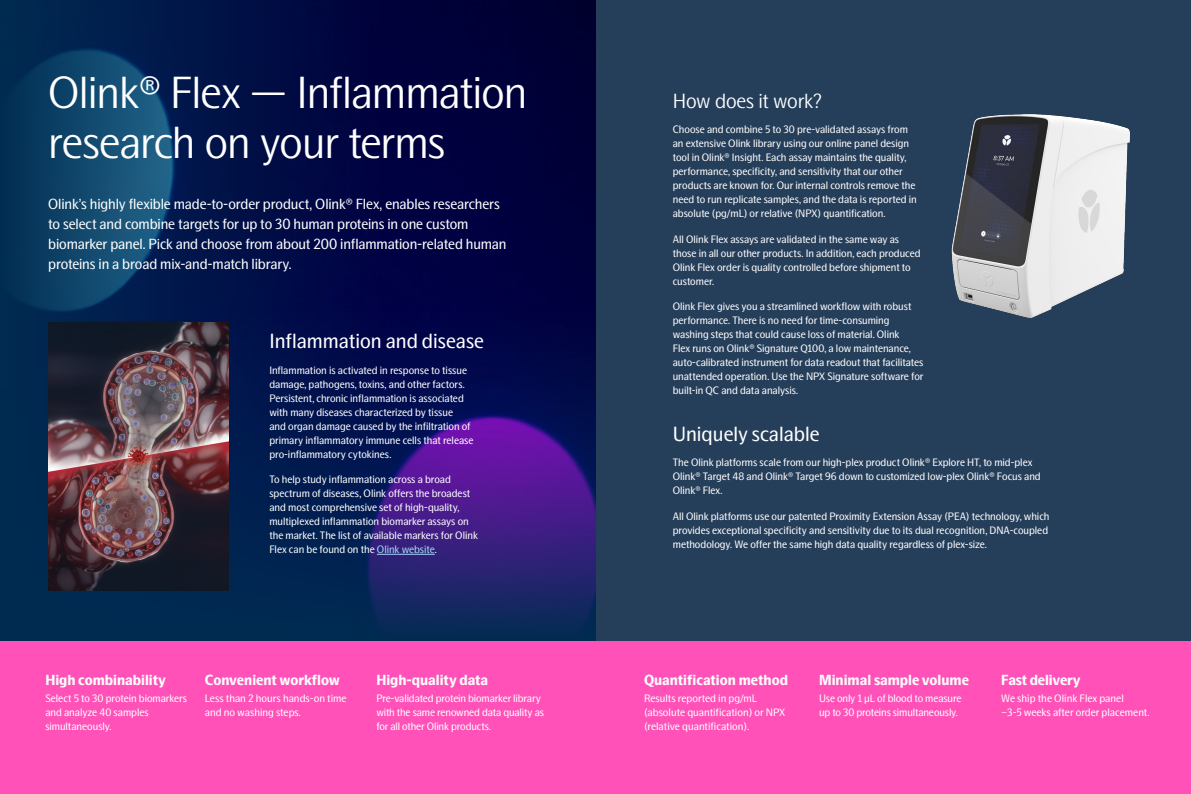
<style>
.page{position:relative;width:1191px;height:794px;background:#fff}
.page>*{position:absolute;margin:0;border:0;box-sizing:border-box;transform-origin:0 0}
.Headline_1{font:300 46px/50px "Swedish Gothic";letter-spacing:-.02em;color:#fff}
.Bodycopy{font:21px "Swedish Gothic";color:#fff}
.Headline_1-2{font:300 21px "Swedish Gothic";letter-spacing:-.01em;color:#fff}
.Bodycopy-2{font:15px/20px "Swedish Gothic";letter-spacing:-.01em;color:#fefefe}
.Ingress_1{font:700 15px "Swedish Gothic";color:#fefefe}
.Bodycopy-3{font:11px/14px "Swedish Gothic";letter-spacing:-.005em;color:#fefefe}
.Ingress_1-2{font:11px/14px "Swedish Gothic";letter-spacing:-.005em;color:#fefefe}
.s1{color:#a2d9f5}
</style>
<div class="page">
<div style="left:595px;top:0;width:596px;height:644px;background:#253e5a"></div>
<img style="left:383px;top:0;width:212px;height:306px">
<svg style="left:0;top:0;width:383px;height:306px;background:#052152"></svg>
<div style="left:0;top:641px;width:1191px;height:153px;background:#ff51b8"></div>
<img style="left:951px;top:114px;width:179px;height:204px">
<svg style="left:0;top:306px;width:595px;height:335px;background:#101a5c"></svg>
<img style="left:48px;top:322px;width:180px;height:268px">
<hr style="left:377px;top:554px;width:58px;height:1px;background:#a2d9f5">
<p class="Headline_1" style="left:48px;top:67px;width:480px">Olink® Flex — Inflammation research on your terms</p>
<p class="Bodycopy-2" style="left:48px;top:194px;width:460px">Olink’s highly flexible made-to-order product, Olink® Flex, enables researchers to select and combine targets for up to 30 human proteins in one custom biomarker panel. Pick and choose from about 200 inflammation-related human proteins in a broad mix-and-match library.</p>
<p class="Bodycopy" style="left:269px;top:329px;width:216px">Inflammation and disease</p>
<p class="Bodycopy-3" style="left:269px;top:363px;width:206px">Inflammation is activated in response to tissue damage, pathogens, toxins, and other factors.<br>Persistent, chronic inflammation is associated with many diseases characterized by tissue<br>and organ damage caused by the infiltration of primary inflammatory immune cells that release pro-inflammatory cytokines.</p>
<p class="Bodycopy-3" style="left:269px;top:472px;width:210px">To help study inflammation across a broad spectrum of diseases, Olink offers the broadest and most comprehensive set of high-quality, multiplexed inflammation biomarker assays on the market. The list of available markers for Olink Flex can be found on the <span class="s1">Olink website</span>.</p>
<p class="Ingress_1" style="left:45px;top:670px;width:122px">High combinability</p>
<p class="Ingress_1-2" style="left:45px;top:690px;width:143px">Select 5 to 30 protein biomarkers and analyze 40 samples simultaneously.</p>
<p class="Ingress_1" style="left:205px;top:670px;width:137px">Convenient workflow</p>
<p class="Ingress_1-2" style="left:205px;top:690px;width:143px">Less than 2 hours hands-on time and no washing steps.</p>
<p class="Ingress_1" style="left:376px;top:670px;width:113px">High-quality data</p>
<p class="Ingress_1-2" style="left:376px;top:690px;width:169px">Pre-validated protein biomarker library with the same renowned data quality as for all other Olink products.</p>
<p class="Headline_1-2" style="left:673px;top:89px;width:151px">How does it work?</p>
<p class="Bodycopy-3" style="left:673px;top:122px;width:245px">Choose and combine 5 to 30 pre-validated assays from an extensive Olink library using our online panel design tool in Olink® Insight. Each assay maintains the quality, performance, specificity, and sensitivity that our other products are known for. Our internal controls remove the need to run replicate samples, and the data is reported in absolute (pg/mL) or relative (NPX) quantification.</p>
<p class="Bodycopy-3" style="left:673px;top:232px;width:249px">All Olink Flex assays are validated in the same way as those in all our other products. In addition, each produced Olink Flex order is quality controlled before shipment to customer.</p>
<p class="Bodycopy-3" style="left:673px;top:299px;width:252px">Olink Flex gives you a streamlined workflow with robust performance. There is no need for time-consuming washing steps that could cause loss of material. Olink<br>Flex runs on Olink® Signature Q100, a low maintenance, auto-calibrated instrument for data readout that facilitates unattended operation. Use the NPX Signature software for built-in QC and data analysis.</p>
<p class="Bodycopy" style="left:673px;top:422px;width:148px">Uniquely scalable</p>
<p class="Bodycopy-3" style="left:673px;top:455px;width:369px">The Olink platforms scale from our high-plex product Olink® Explore HT, to mid-plex<br>Olink® Target 48 and Olink® Target 96 down to customized low-plex Olink® Focus and<br>Olink® Flex.</p>
<p class="Bodycopy-3" style="left:673px;top:509px;width:378px;text-align:justify">All Olink platforms use our patented Proximity Extension Assay (PEA) technology, which provides exceptional specificity and sensitivity due to its dual recognition, DNA-coupled methodology. We offer the same high data quality regardless of plex-size.</p>
<p class="Ingress_1" style="left:644px;top:670px;width:145px">Quantification method</p>
<p class="Ingress_1-2" style="left:644px;top:690px;width:143px">Results reported in pg/mL (absolute quantification) or NPX (relative quantification).</p>
<p class="Ingress_1" style="left:819px;top:670px;width:151px">Minimal sample volume</p>
<p class="Ingress_1-2" style="left:819px;top:690px;width:144px">Use only 1 μL of blood to measure up to 30 proteins simultaneously.</p>
<p class="Ingress_1" style="left:1001px;top:670px;width:81px">Fast delivery</p>
<p class="Ingress_1-2" style="left:1001px;top:690px;width:150px">We ship the Olink Flex panel<br>~3-5 weeks after order placement.</p>
</div>
